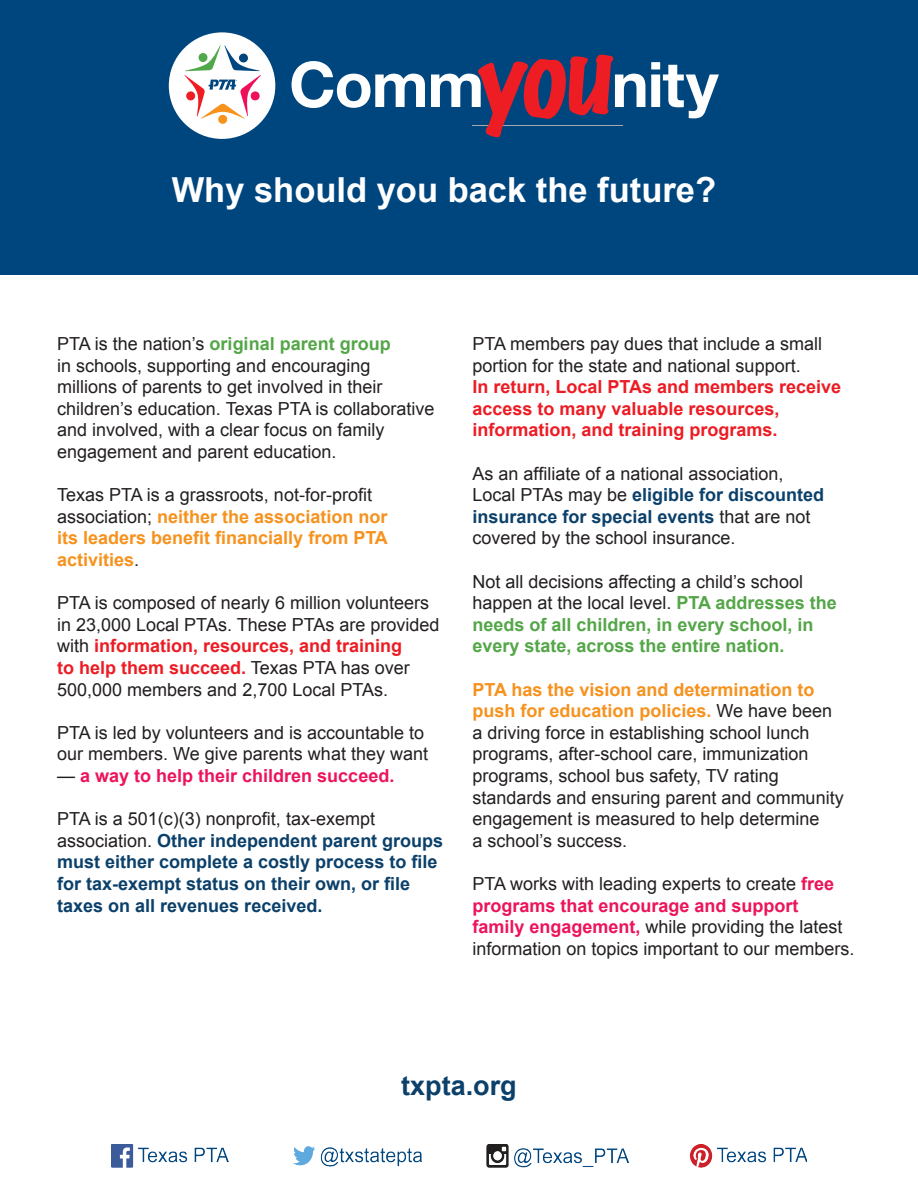
<style>
.page{position:relative;width:918px;height:1188px;background:#fff}
.page>*{position:absolute;margin:0;border:0;box-sizing:border-box;transform-origin:0 0}
.t1{font:700 34.5px "Arial";color:#fff}
.t2{font:700 27px "Arial";color:#0b406a}
.t3{font:18px/21.6px "Arial";color:#231f20}
.t4{font:700 18px/21.6px "Arial";color:#0b406a}
.t5{font:700 18px/21.6px "Arial";color:#ec1c24}
.t6{font:700 18px/21.6px "Arial";color:#54a648}
.t7{font:700 18px/21.6px "Arial";color:#f6921e}
.t8{font:700 18px "Arial";color:#ec145a}
.s1{font-weight:700;color:#54a648}
.s2{font-weight:400;color:#231f20}
.s3{font-weight:700;color:#ec1c24}
.s4{font-weight:700;color:#0b406a}
.s5{font-weight:700;color:#f6921e}
.s6{font-weight:700;color:#ec145a}
</style>
<div class="page">
<div style="left:0;top:0;width:918px;height:274px;background:#00467e"></div>
<div style="left:169px;top:32px;width:106px;height:107px;background:#fff;border-radius:50%"></div>
<svg style="left:292px;top:61px;width:133px;height:47px"></svg>
<svg style="left:651px;top:62px;width:68px;height:56px"></svg>
<svg style="left:431px;top:54px;width:214px;height:84px"></svg>
<svg style="left:184px;top:45px;width:77px;height:79px"></svg>
<img style="left:112px;top:1145px;width:694px;height:22px">
<p class="t1" style="left:172px;top:167px;width:546px">Why should you back the future?</p>
<p class="t3" style="left:57px;top:333px;width:379px">PTA is the nation’s <span class="s1">original parent group<br></span>in schools, supporting and encouraging millions of parents to get involved in their children’s education. Texas PTA is collaborative and involved, with a clear focus on family engagement and parent education.</p>
<p class="t7" style="left:57px;top:485px;width:332px"><span class="s2">Texas PTA is a grassroots, not-for-profit association;</span> neither the association nor its leaders benefit financially from PTA activities<span class="s2">.</span></p>
<p class="t3" style="left:57px;top:592px;width:384px">PTA is composed of nearly 6 million volunteers in 23,000 Local PTAs. These PTAs are provided with <span class="s3">information, resources, and training<br>to help them succeed.</span> Texas PTA has over 500,000 members and 2,700 Local PTAs.</p>
<p class="t3" style="left:57px;top:722px;width:372px">PTA is led by volunteers and is accountable to our members. We give parents what they want</p>
<p class="t8" style="left:57px;top:764px;width:339px"><span class="s2">—</span> a way to help their children succeed.</p>
<p class="t4" style="left:57px;top:809px;width:388px"><span class="s2">PTA is a 501(c)(3) nonprofit, tax-exempt association.</span> Other independent parent groups must either complete a costly process to file for tax-exempt status on their own, or file taxes on all revenues received.</p>
<p class="t5" style="left:472px;top:333px;width:370px"><span class="s2">PTA members pay dues that include a small portion for the state and national support.<br></span>In return, Local PTAs and members receive access to many valuable resources, information, and training programs.</p>
<p class="t3" style="left:472px;top:463px;width:353px">As an affiliate of a national association, Local PTAs may be <span class="s4">eligible for discounted insurance for special events</span> that are not covered by the school insurance.</p>
<p class="t6" style="left:472px;top:571px;width:366px"><span class="s2">Not all decisions affecting a child’s school happen at the local level.</span> PTA addresses the needs of all children, in every school, in every state, across the entire nation.</p>
<p class="t3" style="left:472px;top:679px;width:373px"><span class="s5">PTA has the vision and determination to push for education policies.</span> We have been a driving force in establishing school lunch programs, after-school care, immunization programs, school bus safety, TV rating standards and ensuring parent and community engagement is measured to help determine<br>a school’s success.</p>
<p class="t3" style="left:472px;top:873px;width:384px">PTA works with leading experts to create <span class="s6">free programs that encourage and support family engagement,</span> while providing the latest information on topics important to our members.</p>
<p class="t2" style="left:401px;top:1068px;width:117px">txpta.org</p>
</div>
